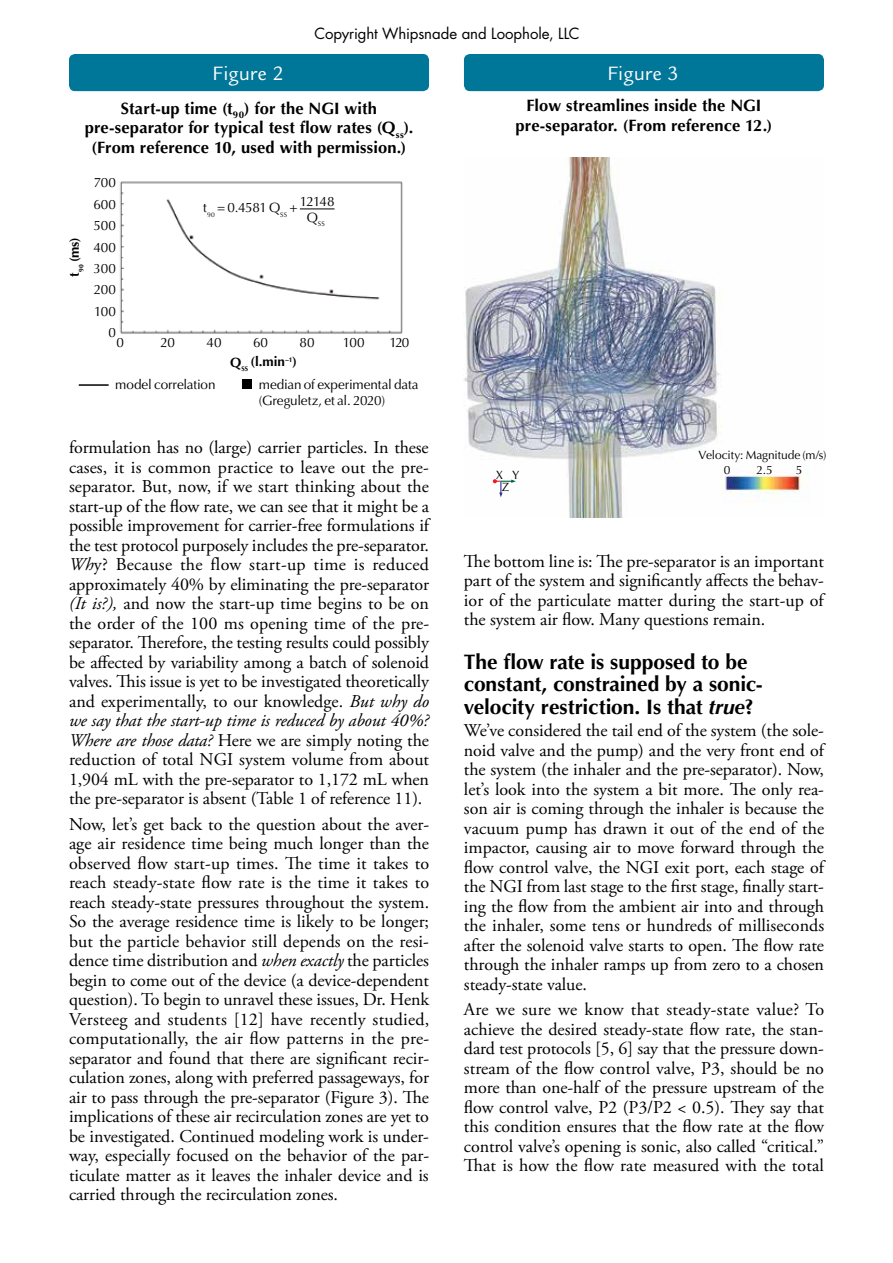
<style>
.page{position:relative;width:893px;height:1263px;background:#fff}
.page>*{position:absolute;margin:0;border:0;box-sizing:border-box;transform-origin:0 0}
.t1{font:700 21px/22.5px "Optima";letter-spacing:-.005em;color:#000}
.t2{font:21px "Legacy Sans Std";letter-spacing:.01em;color:#fff}
.t3{font:18px/19.5px "Adobe Garamond Pro";letter-spacing:-.005em;color:#000;text-align:justify}
.t4{font:700 16.5px/19.5px "Optima LT Std";letter-spacing:.01em;color:#000;text-align:center}
.t5{font:15px "Futura Std";letter-spacing:-.005em;color:#000}
.t6{font:13.5px/15.8px "Optima LT Std";letter-spacing:-.01em;color:#000}
.t7{font:13.5px/21.5px "Optima LT Std";letter-spacing:.01em;color:#000;text-align:right}
.t8{font:700 13.5px "Optima LT Std";color:#000}
.t9{font:12px/15px "Optima LT Std";letter-spacing:-.01em;color:#000}
.t10{font:6.75px "Optima LT Std";color:#000}
.s1{font-style:italic}
</style>
<div class="page">
<div style="left:69px;top:54px;width:360px;height:37px;background:#007698;border-radius:6px"></div>
<img style="left:78px;top:181px;width:325px;height:205px">
<hr style="left:300px;top:209px;width:35px;height:1px;background:#000">
<hr style="left:79px;top:384px;width:30px;height:2px;background:#000">
<div style="left:242px;top:379px;width:10px;height:10px;background:#000"></div>
<div style="left:464px;top:54px;width:360px;height:37px;background:#007698;border-radius:6px"></div>
<img style="left:464px;top:158px;width:344px;height:360px">
<svg style="left:493px;top:479px;width:23px;height:18px"></svg>
<p class="t5" style="left:314px;top:24px;width:267px">Copyright Whipsnade and Loophole, LLC</p>
<p class="t2" style="left:213px;top:61px;width:73px">Figure 2</p>
<p class="t4" style="left:85px;top:98px;width:330px">Start-up time (t<sub>90</sub>) for the NGI with pre-separator for typical test flow rates (Q<sub>ss</sub>). (From reference 10, used with permission.)</p>
<p class="t8" style="left:66px;top:277px;width:41px;rotate:-90deg">t<sub>90</sub> (ms)</p>
<p class="t7" style="left:93px;top:172px;width:24px">700<br>600<br>500<br>400<br>300<br>200<br>100<br>0</p>
<p class="t6" style="left:300px;top:194px;width:36px">12148</p>
<p class="t10" style="left:307px;top:220px;width:19px"><sup>Q</sup>SS</p>
<p class="t6" style="left:203px;top:200px;width:96px">t<sub>90</sub> = 0.4581 Q<sub>SS</sub> +</p>
<p class="t6" style="left:117px;top:335px;width:9px">0</p>
<p class="t6" style="left:160px;top:335px;width:16px">20</p>
<p class="t6" style="left:207px;top:335px;width:17px">40</p>
<p class="t6" style="left:253px;top:335px;width:16px">60</p>
<p class="t6" style="left:300px;top:335px;width:17px">80</p>
<p class="t6" style="left:343px;top:335px;width:23px">100</p>
<p class="t6" style="left:390px;top:335px;width:21px">120</p>
<p class="t8" style="left:230px;top:354px;width:68px">Q<sub>SS</sub> (l.min<sup>−1</sup>)</p>
<p class="t6" style="left:115px;top:376px;width:102px">model correlation</p>
<p class="t6" style="left:259px;top:376px;width:161px">median of experimental data (Greguletz, et al. 2020)</p>
<p class="t3" style="left:69px;top:439px;width:362px">formulation has no (large) carrier particles. In these cases, it is common practice to leave out the pre&shy;separator. But, now, if we start thinking about the start-up of the flow rate, we can see that it might be a possible improvement for carrier-free formulations if the test protocol purposely includes the pre-separator.<br><span class="s1">Wh</span>y? Because the flow start-up time is reduced approximately 40% by eliminating the pre-separator <span class="s1">(It is?),</span> and now the start-up time begins to be on the order of the 100 ms opening time of the pre&shy;separator. Therefore, the testing results could possibly be affected by variability among a batch of solenoid valves. This issue is yet to be investigated theoretically and experimentally, to our knowledge. <span class="s1">But why do we say that the start-up time is reduced by about 40%?<br>Where are those data?</span> Here we are simply noting the reduction of total NGI system volume from about 1,904 mL with the pre-separator to 1,172 mL when the pre-separator is absent (Table 1 of reference 11).</p>
<p class="t3" style="left:69px;top:815px;width:362px">Now, let’s get back to the question about the aver&shy;age air residence time being much longer than the observed flow start-up times. The time it takes to reach steady-state flow rate is the time it takes to reach steady-state pressures throughout the system.<br>So the average residence time is likely to be longer; but the particle behavior still depends on the resi&shy;dence time distribution and <span class="s1">when exactly</span> the particles begin to come out of the device (a device-dependent question). To begin to unravel these issues, Dr. Henk Versteeg and students [12] have recently studied, computationally, the air flow patterns in the pre&shy;separator and found that there are significant recir&shy;culation zones, along with preferred passageways, for air to pass through the pre-separator (Figure 3). The implications of these air recirculation zones are yet to be investigated. Continued modeling work is under&shy;way, especially focused on the behavior of the par&shy;ticulate matter as it leaves the inhaler device and is carried through the recirculation zones.</p>
<p class="t2" style="left:608px;top:61px;width:73px">Figure 3</p>
<p class="t4" style="left:515px;top:96px;width:258px">Flow streamlines inside the NGI pre-separator. (From reference 12.)</p>
<p class="t9" style="left:496px;top:469px;width:25px;line-height:12px;text-align:center">X Y<br>Z</p>
<p class="t9" style="left:724px;top:447px;width:104px;text-indent:-25px">Velocity: Magnitude (m/s)<br>0</p>
<p class="t9" style="left:756px;top:462px;width:18px">2.5</p>
<p class="t9" style="left:796px;top:462px;width:8px">5</p>
<p class="t3" style="left:464px;top:552px;width:362px">The bottom line is: The pre-separator is an important part of the system and significantly affects the behav&shy;ior of the particulate matter during the start-up of the system air flow. Many questions remain.</p>
<p class="t1" style="left:464px;top:651px;width:300px">The flow rate is supposed to be constant, constrained by a sonic&shy;velocity restriction. Is that <span class="s1">true</span>?</p>
<p class="t3" style="left:464px;top:721px;width:362px">We’ve considered the tail end of the system (the sole&shy;noid valve and the pump) and the very front end of the system (the inhaler and the pre-separator). Now, let’s look into the system a bit more. The only rea&shy;son air is coming through the inhaler is because the vacuum pump has drawn it out of the end of the impactor, causing air to move forward through the flow control valve, the NGI exit port, each stage of the NGI from last stage to the first stage, finally start&shy;ing the flow from the ambient air into and through the inhaler, some tens or hundreds of milliseconds after the solenoid valve starts to open. The flow rate through the inhaler ramps up from zero to a chosen steady-state value.</p>
<p class="t3" style="left:464px;top:1000px;width:362px">Are we sure we know that steady-state value? To achieve the desired steady-state flow rate, the stan&shy;dard test protocols [5, 6] say that the pressure down&shy;stream of the flow control valve, P3, should be no more than one-half of the pressure upstream of the flow control valve, P2 (P3/P2 &lt; 0.5). They say that this condition ensures that the flow rate at the flow control valve’s opening is sonic, also called “critical.” That is how the flow rate measured with the total</p>
</div>
